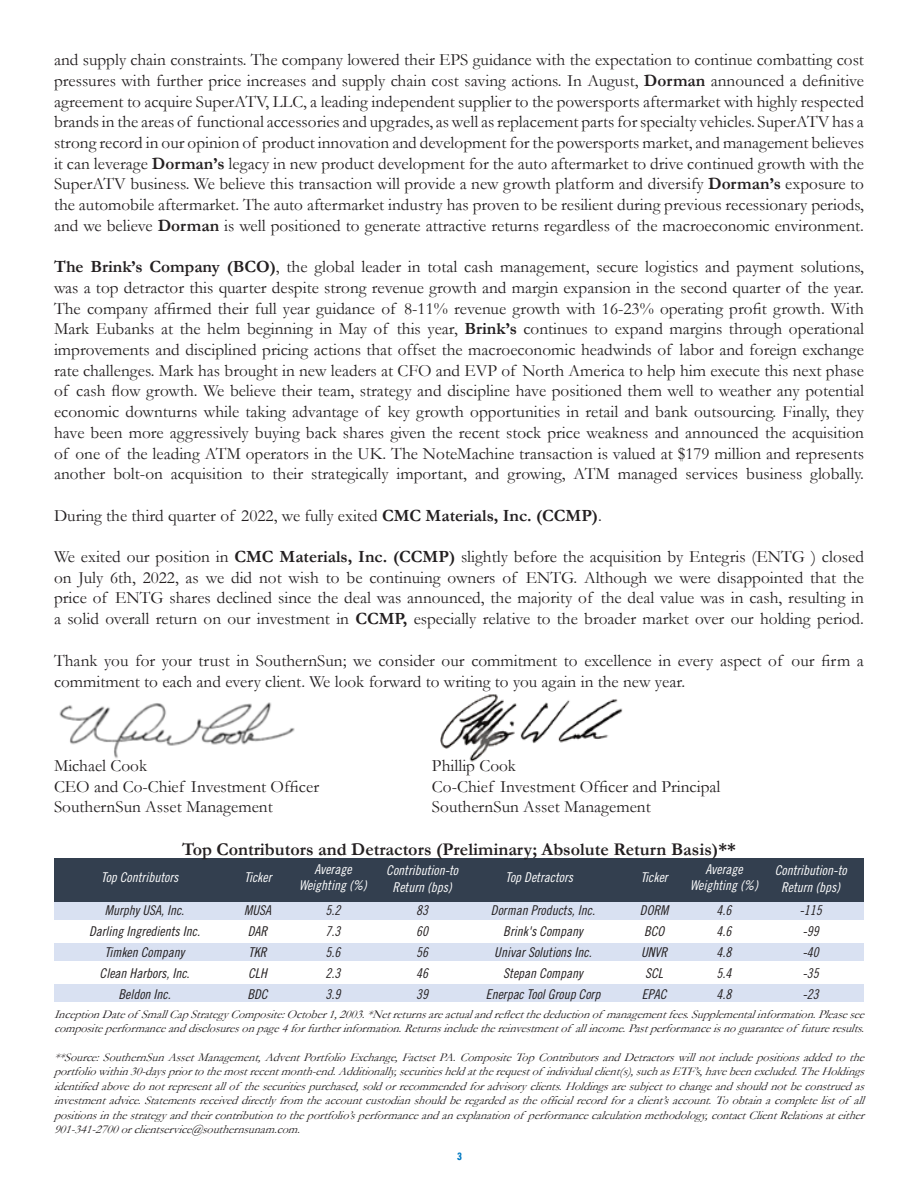
<style>
.page{position:relative;width:918px;height:1188px;background:#fff}
.page>*{position:absolute;margin:0;border:0;box-sizing:border-box;transform-origin:0 0}
.t1{font:700 18px "Garamond";color:#231f20}
.t2{font:17.25px/20.7px "Garamond";color:#231f20;text-align:justify}
.t3{font:13.5px/21px "Trade Gothic LT Std Cn 18 Obl";color:#231f20;text-align:center}
.t4{font:13.5px/16.2px "Trade Gothic LT Std Cn 18 Obl";color:#fff;text-align:center}
.t5{font:italic 12px/14.4px "Garamond";color:#231f20}
.t6{font:700 condensed 12px "Tw Cen";color:#0079c2}
.s1{font-weight:700}
</style>
<div class="page">
<img style="left:440px;top:694px;width:183px;height:68px">
<img style="left:59px;top:702px;width:236px;height:57px">
<div style="left:54px;top:943px;width:810px;height:18px;background:#d9e1f2"></div>
<div style="left:54px;top:984px;width:810px;height:17px;background:#d9e1f2"></div>
<div style="left:54px;top:858px;width:810px;height:45px;background:#333f4f"></div>
<div style="left:54px;top:902px;width:810px;height:18px;background:#d9e1f2"></div>
<p class="t2" style="left:54px;top:49px;width:812px">and supply chain constraints. The company lowered their EPS guidance with the expectation to continue combatting cost pressures with further price increases and supply chain cost saving actions. In August, <span class="s1">Dorman</span> announced a definitive agreement to acquire SuperATV, LLC, a leading independent supplier to the powersports aftermarket with highly respected brands in the areas of functional accessories and upgrades, as well as replacement parts for specialty vehicles. SuperATV has a strong record in our opinion of product innovation and development for the powersports market, and management believes it can leverage <span class="s1">Dorman’s</span> legacy in new product development for the auto aftermarket to drive continued growth with the SuperATV business. We believe this transaction will provide a new growth platform and diversify <span class="s1">Dorman’s</span> exposure to the automobile aftermarket. The auto aftermarket industry has proven to be resilient during previous recessionary periods, and we believe <span class="s1">Dorman</span> is well positioned to generate attractive returns regardless of the macroeconomic environment.</p>
<p class="t2" style="left:54px;top:256px;width:812px"><span class="s1">The Brink’s Company (BCO)</span>, the global leader in total cash management, secure logistics and payment solutions, was a top detractor this quarter despite strong revenue growth and margin expansion in the second quarter of the year.<br>The company affirmed their full year guidance of 8-11% revenue growth with 16-23% operating profit growth. With Mark Eubanks at the helm beginning in May of this year, <span class="s1">Brink’s</span> continues to expand margins through operational improvements and disciplined pricing actions that offset the macroeconomic headwinds of labor and foreign exchange rate challenges. Mark has brought in new leaders at CFO and EVP of North America to help him execute this next phase of cash flow growth. We believe their team, strategy and discipline have positioned them well to weather any potential economic downturns while taking advantage of key growth opportunities in retail and bank outsourcing. Finally, they have been more aggressively buying back shares given the recent stock price weakness and announced the acquisition of one of the leading ATM operators in the UK. The NoteMachine transaction is valued at $179 million and represents another bolt-on acquisition to their strategically important, and growing, ATM managed services business globally.</p>
<p class="t2" style="left:54px;top:504px;width:549px">During the third quarter of 2022, we fully exited <span class="s1">CMC Materials, Inc. (CCMP)</span>.</p>
<p class="t2" style="left:54px;top:546px;width:812px">We exited our position in <span class="s1">CMC Materials, Inc. (CCMP)</span> slightly before the acquisition by Entegris (ENTG ) closed on July 6th, 2022, as we did not wish to be continuing owners of ENTG. Although we were disappointed that the price of ENTG shares declined since the deal was announced, the majority of the deal value was in cash, resulting in a solid overall return on our investment in <span class="s1">CCMP,</span> especially relative to the broader market over our holding period.</p>
<p class="t2" style="left:54px;top:649px;width:811px;line-height:21.6px">Thank you for your trust in SouthernSun; we consider our commitment to excellence in every aspect of our firm a commitment to each and every client. We look forward to writing to you again in the new year.</p>
<p class="t2" style="left:54px;top:755px;width:95px">Michael Cook</p>
<p class="t2" style="left:432px;top:755px;width:86px">Phillip Cook</p>
<p class="t2" style="left:54px;top:775px;width:267px">CEO and Co-Chief Investment Officer</p>
<p class="t2" style="left:432px;top:775px;width:290px">Co-Chief Investment Officer and Principal</p>
<p class="t2" style="left:54px;top:796px;width:220px">SouthernSun Asset Management</p>
<p class="t2" style="left:432px;top:796px;width:220px">SouthernSun Asset Management</p>
<p class="t1" style="left:182px;top:837px;width:555px">Top Contributors and Detractors (Preliminary; Absolute Return Basis)**</p>
<p class="t4" style="left:299px;top:861px;width:69px">Average<br>Weighting (%)</p>
<p class="t4" style="left:690px;top:861px;width:69px">Average<br>Weighting (%)</p>
<p class="t4" style="left:386px;top:863px;width:73px">Contribution-to<br>Return (bps)</p>
<p class="t4" style="left:775px;top:863px;width:73px">Contribution-to<br>Return (bps)</p>
<p class="t4" style="left:101px;top:869px;width:79px">Top Contributors</p>
<p class="t4" style="left:506px;top:869px;width:69px">Top Detractors</p>
<p class="t4" style="left:245px;top:869px;width:29px">Ticker</p>
<p class="t4" style="left:641px;top:869px;width:29px">Ticker</p>
<p class="t3" style="left:89px;top:900px;width:112px">Murphy USA, Inc.<br>Darling Ingredients Inc.<br>Timken Company<br>Clean Harbors, Inc.<br>Beldon Inc.</p>
<p class="t3" style="left:486px;top:900px;width:116px">Dorman Products, Inc.<br>Brink's Company<br>Univar Solutions Inc.<br>Stepan Company<br>Enerpac Tool Group Corp</p>
<p class="t3" style="left:244px;top:900px;width:28px;text-align:left">MUSA<br>DAR<br>TKR<br>CLH<br>BDC</p>
<p class="t3" style="left:640px;top:900px;width:30px">DORM<br>BCO<br>UNVR<br>SCL<br>EPAC</p>
<p class="t3" style="left:326px;top:900px;width:16px;text-align:justify">5.2<br>7.3<br>5.6<br>2.3<br>3.9</p>
<p class="t3" style="left:717px;top:900px;width:16px;text-align:justify">4.6<br>4.6<br>4.8<br>5.4<br>4.8</p>
<p class="t3" style="left:416px;top:900px;width:13px;text-align:justify">83<br>60<br>56<br>46<br>39</p>
<p class="t3" style="left:799px;top:900px;width:24px;text-align:left">-115 -99 -40 -35 -23</p>
<p class="t5" style="left:54px;top:1007px;width:817px">InceptionDateof SmallCapStrategyComposite:October1,2003.*Netreturnsareactualandreflectthedeductionof managementfees.Supplementalinformation.Pleasesee compositeperformanceanddisclosuresonpage4forfurtherinformation.Returnsincludethereinvestmentof allincome.Pastperformanceisnoguaranteeof futureresults.</p>
<p class="t5" style="left:54px;top:1050px;width:817px;text-align:justify">**Source:SouthernSunAssetManagement,AdventPortfolioExchange,FactsetPA.CompositeTopContributorsandDetractorswillnotincludepositionsaddedtothe portfoliowithin30-dayspriortothemostrecentmonth-end.Additionally,securitiesheldattherequestof individualclient(s),suchasETF’s,havebeenexcluded.TheHoldings identifiedabovedonotrepresentallof thesecuritiespurchased,soldorrecommendedforadvisoryclients.Holdingsaresubjecttochangeandshouldnotbeconstruedas investmentadvice.Statementsreceiveddirectlyfromtheaccountcustodianshouldberegardedastheofficialrecordforaclient’saccount.Toobtainacompletelistof all positionsinthestrategyandtheircontributiontotheportfolio’sperformanceandanexplanationof performancecalculationmethodology,contactClientRelationsateither 901-341-2700orclientservice@southernsunam.com.</p>
<p class="t6" style="left:457px;top:1149px;width:7px">3</p>
</div>
